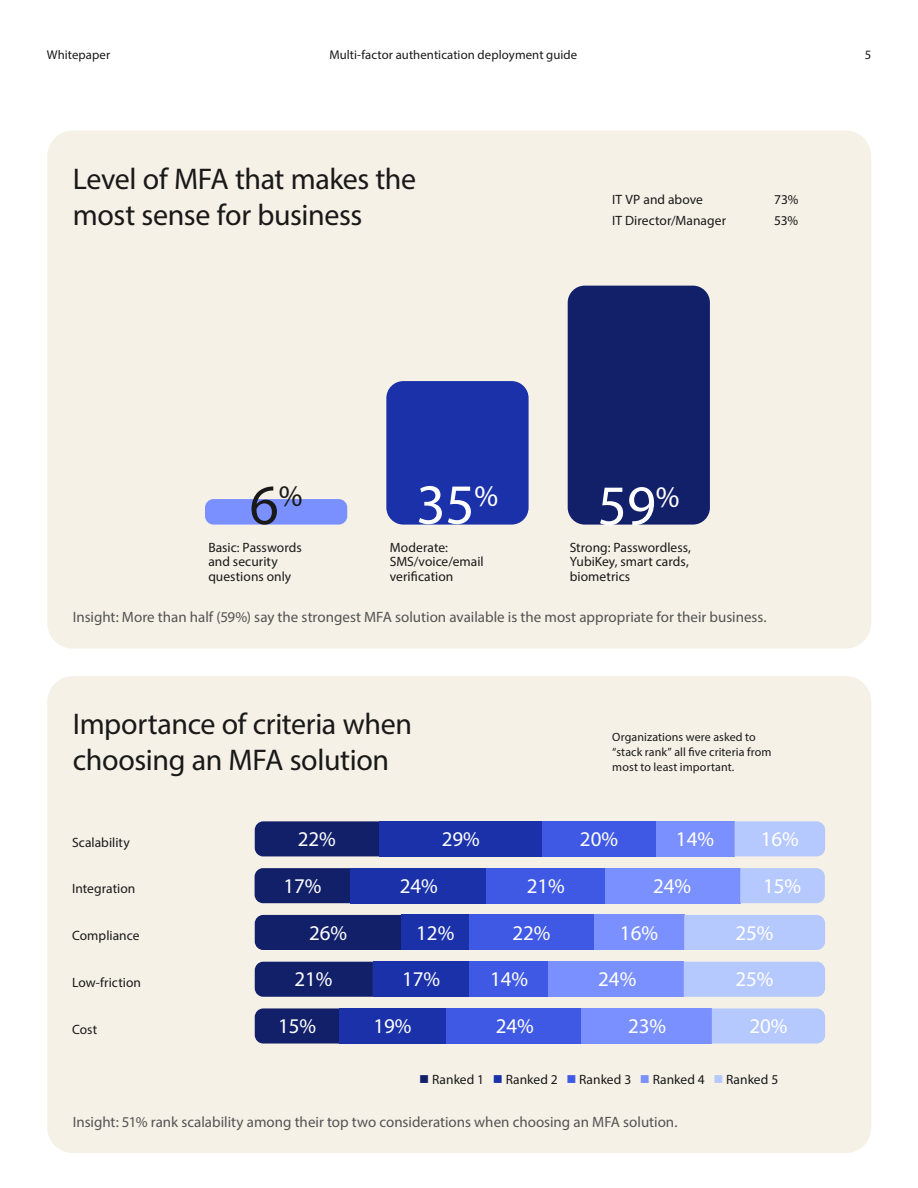
<style>
.page{position:relative;width:918px;height:1188px;background:#fff}
.page>*{position:absolute;margin:0;border:0;box-sizing:border-box;transform-origin:0 0}
.t1{font:57px "Myriad Pro";color:#fff}
.t2{font:57px "Myriad Pro";color:#191919}
.t3{font:30px/36px "Myriad Pro";letter-spacing:-.015em;color:#191919}
.t4{font:21px "Myriad Pro";color:#fff}
.t5{font:15px "Myriad Pro";color:#535353}
.t6{font:13.5px/14.2px "Myriad Pro";letter-spacing:.005em;color:#191919}
.t7{font:12.75px "Myriad Pro";letter-spacing:.005em;color:#191919}
.t8{font:12px/15px "Myriad Pro";letter-spacing:.005em;color:#191919}
.s1{color:#12206a}
.s2{color:#1a31a9}
.s3{color:#3f59e4}
.s4{color:#7b90ff}
.s5{color:#b6c9ff}
</style>
<div class="page">
<div style="left:47px;top:676px;width:824px;height:477px;background:#f6f1e7;border-radius:26px"></div>
<div style="left:255px;top:821px;width:124px;height:35px;background:#12206a"></div>
<div style="left:379px;top:821px;width:163px;height:35px;background:#1a31a9"></div>
<div style="left:542px;top:821px;width:114px;height:35px;background:#3f59e4"></div>
<div style="left:656px;top:821px;width:79px;height:35px;background:#7b90ff"></div>
<div style="left:735px;top:821px;width:90px;height:35px;background:#b6c9ff"></div>
<div style="left:255px;top:868px;width:95px;height:35px;background:#12206a"></div>
<div style="left:350px;top:868px;width:136px;height:35px;background:#1a31a9"></div>
<div style="left:486px;top:868px;width:119px;height:35px;background:#3f59e4"></div>
<div style="left:605px;top:868px;width:135px;height:35px;background:#7b90ff"></div>
<div style="left:740px;top:868px;width:85px;height:35px;background:#b6c9ff"></div>
<div style="left:255px;top:915px;width:147px;height:35px;background:#12206a"></div>
<div style="left:402px;top:915px;width:67px;height:35px;background:#1a31a9"></div>
<div style="left:469px;top:915px;width:125px;height:35px;background:#3f59e4"></div>
<div style="left:594px;top:915px;width:90px;height:35px;background:#7b90ff"></div>
<div style="left:684px;top:915px;width:141px;height:35px;background:#b6c9ff"></div>
<div style="left:255px;top:962px;width:118px;height:35px;background:#12206a"></div>
<div style="left:373px;top:962px;width:96px;height:35px;background:#1a31a9"></div>
<div style="left:469px;top:962px;width:80px;height:35px;background:#3f59e4"></div>
<div style="left:549px;top:962px;width:135px;height:35px;background:#7b90ff"></div>
<div style="left:684px;top:962px;width:141px;height:35px;background:#b6c9ff"></div>
<div style="left:255px;top:1008px;width:84px;height:36px;background:#12206a"></div>
<div style="left:339px;top:1008px;width:108px;height:36px;background:#1a31a9"></div>
<div style="left:446px;top:1008px;width:136px;height:36px;background:#3f59e4"></div>
<div style="left:582px;top:1008px;width:130px;height:36px;background:#7b90ff"></div>
<div style="left:712px;top:1008px;width:113px;height:36px;background:#b6c9ff"></div>
<div style="left:47px;top:131px;width:824px;height:518px;background:#f6f1e7;border-radius:26px"></div>
<div style="left:205px;top:499px;width:142px;height:26px;background:#7b90ff;border-radius:9px"></div>
<div style="left:386px;top:381px;width:143px;height:144px;background:#1a31a9;border-radius:17px"></div>
<div style="left:568px;top:286px;width:142px;height:239px;background:#12206a;border-radius:17px"></div>
<p class="t7" style="left:47px;top:47px;width:65px">Whitepaper</p>
<p class="t7" style="left:329px;top:47px;width:249px">Multi-factor authentication deployment guide</p>
<p class="t7" style="left:865px;top:47px;width:8px">5</p>
<h2 class="t3" style="left:73px;top:160px;width:345px">Level of MFA that makes the most sense for business</h2>
<p class="t6" style="left:612px;top:193px;width:92px">IT VP and above</p>
<p class="t6" style="left:774px;top:193px;width:26px">73%</p>
<p class="t6" style="left:612px;top:213px;width:115px">IT Director/Manager</p>
<p class="t6" style="left:774px;top:213px;width:26px">53%</p>
<h1 class="t2" style="left:250px;top:470px;width:54px">6<sup>%</sup></h1>
<p class="t6" style="left:208px;top:540px;width:95px">Basic: Passwords and security questions only</p>
<h1 class="t1" style="left:416px;top:469px;width:84px">35<sup>%</sup></h1>
<p class="t6" style="left:390px;top:540px;width:95px">Moderate:<br>SMS/voice/email verification</p>
<h1 class="t1" style="left:598px;top:470px;width:84px">59<sup>%</sup></h1>
<p class="t6" style="left:570px;top:540px;width:123px">Strong: Passwordless,<br>YubiKey, smart cards, biometrics</p>
<p class="t5" style="left:73px;top:608px;width:695px">Insight: More than half (59%) say the strongest MFA solution available is the most appropriate for their business.</p>
<h2 class="t3" style="left:73px;top:706px;width:341px">Importance of criteria when choosing an MFA solution</h2>
<p class="t8" style="left:612px;top:729px;width:161px">Organizations were asked to “stack rank” all five criteria from most to least important.</p>
<p class="t6" style="left:72px;top:835px;width:59px">Scalability</p>
<p class="t6" style="left:72px;top:882px;width:65px">Integration</p>
<p class="t6" style="left:72px;top:928px;width:69px">Compliance</p>
<p class="t6" style="left:72px;top:975px;width:71px">Low-friction</p>
<p class="t6" style="left:72px;top:1022px;width:27px">Cost</p>
<h3 class="t4" style="left:298px;top:826px;width:40px">22%</h3>
<h3 class="t4" style="left:442px;top:826px;width:40px">29%</h3>
<h3 class="t4" style="left:580px;top:826px;width:40px">20%</h3>
<h3 class="t4" style="left:676px;top:826px;width:40px">14%</h3>
<h3 class="t4" style="left:761px;top:826px;width:40px">16%</h3>
<h3 class="t4" style="left:283px;top:873px;width:40px">17%</h3>
<h3 class="t4" style="left:400px;top:873px;width:40px">24%</h3>
<h3 class="t4" style="left:527px;top:873px;width:40px">21%</h3>
<h3 class="t4" style="left:653px;top:873px;width:40px">24%</h3>
<h3 class="t4" style="left:763px;top:873px;width:40px">15%</h3>
<h3 class="t4" style="left:309px;top:920px;width:40px">26%</h3>
<h3 class="t4" style="left:416px;top:920px;width:40px">12%</h3>
<h3 class="t4" style="left:513px;top:920px;width:40px">22%</h3>
<h3 class="t4" style="left:620px;top:920px;width:40px">16%</h3>
<h3 class="t4" style="left:735px;top:920px;width:40px">25%</h3>
<h3 class="t4" style="left:294px;top:966px;width:40px">21%</h3>
<h3 class="t4" style="left:402px;top:966px;width:40px">17%</h3>
<h3 class="t4" style="left:490px;top:966px;width:40px">14%</h3>
<h3 class="t4" style="left:598px;top:966px;width:40px">24%</h3>
<h3 class="t4" style="left:736px;top:966px;width:40px">25%</h3>
<h3 class="t4" style="left:278px;top:1013px;width:40px">15%</h3>
<h3 class="t4" style="left:374px;top:1013px;width:40px">19%</h3>
<h3 class="t4" style="left:496px;top:1013px;width:40px">24%</h3>
<h3 class="t4" style="left:628px;top:1013px;width:40px">23%</h3>
<h3 class="t4" style="left:750px;top:1013px;width:40px">20%</h3>
<p class="t6" style="left:419px;top:1072px;width:360px"><span class="s1">■</span> Ranked 1 <span class="s2">■</span> Ranked 2 <span class="s3">■</span> Ranked 3 <span class="s4">■</span> Ranked 4 <span class="s5">■</span> Ranked 5</p>
<p class="t5" style="left:73px;top:1113px;width:606px">Insight: 51% rank scalability among their top two considerations when choosing an MFA solution.</p>
</div>
